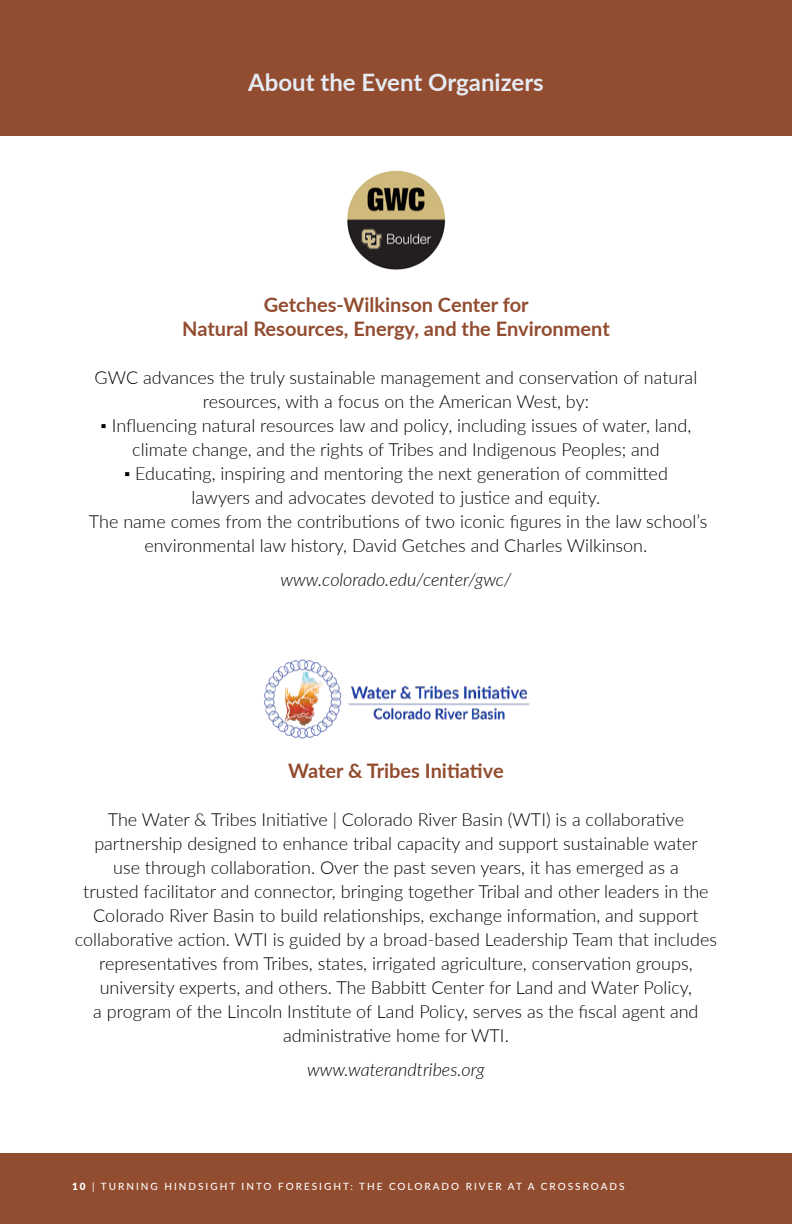
<style>
.page{position:relative;width:792px;height:1224px;background:#fff}
.page>*{position:absolute;margin:0;border:0;box-sizing:border-box;transform-origin:0 0}
.t1{font:700 24px "Lato";color:#e6ebf3}
.t2{font:700 20px/24px "Lato";color:#924c2f;text-align:center}
.t3{font:300 18px/24px "Lato";color:#000;text-align:center}
.t4{font:italic 300 18px "Lato";color:#000}
.t5{font:500 10px "Lato";letter-spacing:.2em;color:#fff}
.s1{font-family:"Verdana";font-weight:400}
.s2{font-weight:900}
</style>
<div class="page">
<div style="left:0;top:1153px;width:792px;height:71px;background:#924c2f"></div>
<div style="left:0;top:0;width:792px;height:135px;background:#924c2f"></div>
<img style="left:347px;top:170px;width:99px;height:100px">
<img style="left:264px;top:659px;width:265px;height:80px">
<h1 class="t1" style="left:248px;top:65px;width:297px">About the Event Organizers</h1>
<p class="t2" style="left:182px;top:292px;width:429px">Getches-Wilkinson Center for<br>Natural Resources, Energy, and the Environment</p>
<p class="t3" style="left:95px;top:365px;width:604px">GWC advances the truly sustainable management and conservation of natural resources, with a focus on the American West, by:</p>
<p class="t3" style="left:101px;top:413px;width:592px"><span class="s1">▪</span> Influencing natural resources law and policy, including issues of water, land, climate change, and the rights of Tribes and Indigenous Peoples; and</p>
<p class="t3" style="left:89px;top:461px;width:620px"><span class="s1">▪</span> Educating, inspiring and mentoring the next generation of committed<br>lawyers and advocates devoted to justice and equity.<br>The name comes from the contributions of two iconic figures in the law school’s environmental law history, David Getches and Charles Wilkinson.</p>
<p class="t4" style="left:281px;top:567px;width:232px">www.colorado.edu/center/gwc/</p>
<p class="t2" style="left:288px;top:758px;width:217px">Water &amp; Tribes Initiative</p>
<p class="t3" style="left:75px;top:807px;width:644px">The Water &amp; Tribes Initiative | Colorado River Basin (WTI) is a collaborative partnership designed to enhance tribal capacity and support sustainable water<br>use through collaboration. Over the past seven years, it has emerged as a<br>trusted facilitator and connector, bringing together Tribal and other leaders in the Colorado River Basin to build relationships, exchange information, and support collaborative action. WTI is guided by a broad-based Leadership Team that includes representatives from Tribes, states, irrigated agriculture, conservation groups, university experts, and others. The Babbitt Center for Land and Water Policy,<br>a program of the Lincoln Institute of Land Policy, serves as the fiscal agent and administrative home for WTI.</p>
<p class="t4" style="left:307px;top:1057px;width:179px">www.waterandtribes.org</p>
<p class="t5" style="left:72px;top:1179px;width:554px"><span class="s2">10</span> | TURNING HINDSIGHT INTO FORESIGHT: THE COLORADO RIVER AT A CROSSROADS</p>
</div>
